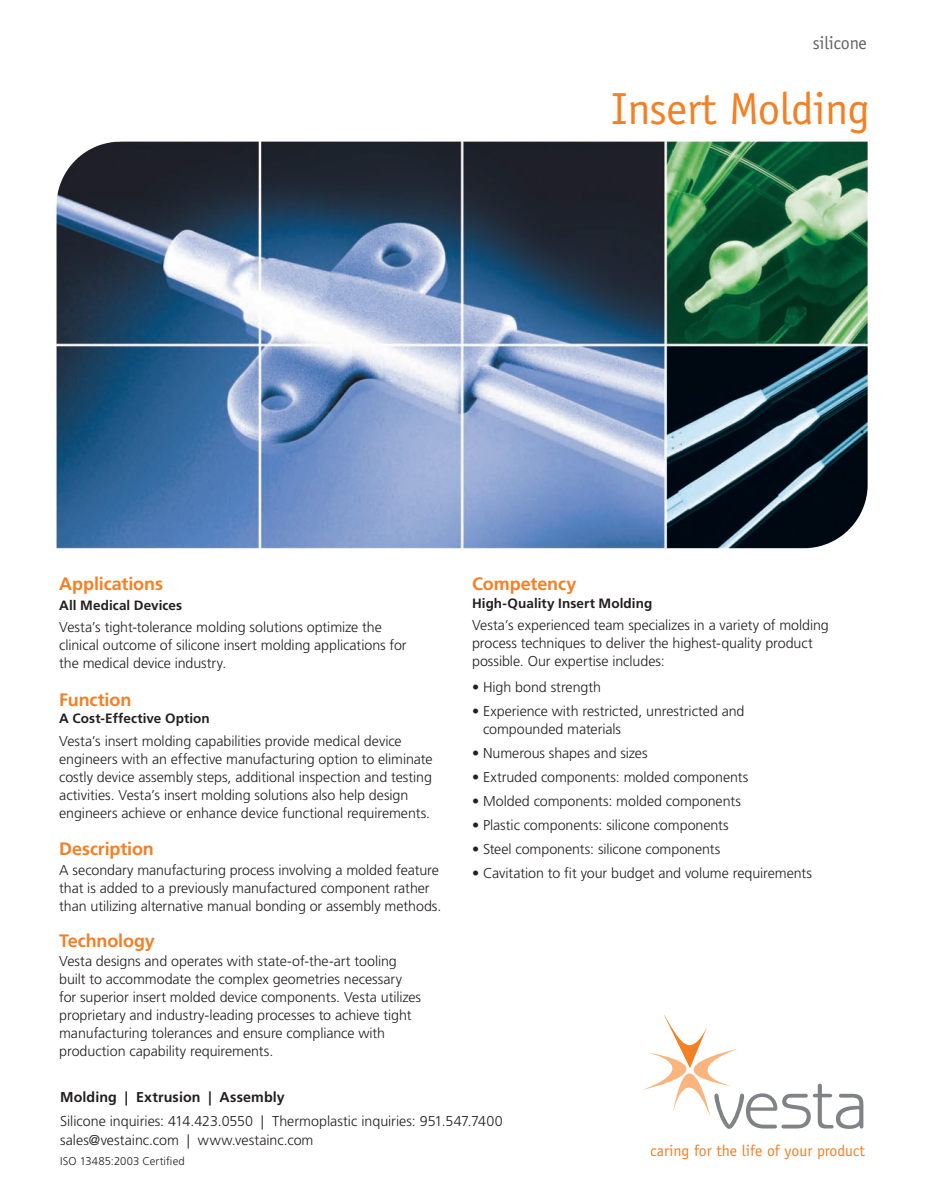
<style>
.page{position:relative;width:928px;height:1199px;background:#fff}
.page>*{position:absolute;margin:0;border:0;box-sizing:border-box;transform-origin:0 0}
.t1{font:45px "Officina Sans";letter-spacing:-.01em;color:#f48026}
.t2{font:700 18px "Frutiger LT Std";letter-spacing:-.005em;color:#f48026}
.t3{font:18px "Officina Sans";letter-spacing:-.01em;color:#636366}
.t4{font:15.75px "Officina Sans";color:#f48026}
.t5{font:300 14.25px/18px "Frutiger LT Std";letter-spacing:-.005em;color:#231f20}
.t6{font:700 14.25px "Frutiger LT Std";letter-spacing:.01em;color:#231f20}
.t7{font:700 13.5px "Frutiger LT Std";letter-spacing:.005em;color:#231f20}
.t8{font:300 11.25px "Frutiger LT Std";letter-spacing:.015em;color:#231f20}
</style>
<div class="page">
<svg style="left:643px;top:1015px;width:220px;height:114px"></svg>
<img style="left:56px;top:141px;width:812px;height:410px">
<p class="t3" style="left:812px;top:32px;width:56px">silicone</p>
<h1 class="t1" style="left:611px;top:82px;width:260px">Insert Molding</h1>
<p class="t2" style="left:59px;top:573px;width:105px">Applications</p>
<p class="t7" style="left:59px;top:597px;width:124px">All Medical Devices</p>
<p class="t5" style="left:59px;top:619px;width:349px">Vesta’s tight-tolerance molding solutions optimize the clinical outcome of silicone insert molding applications for the medical device industry.</p>
<p class="t2" style="left:59px;top:689px;width:74px">Function</p>
<p class="t7" style="left:59px;top:710px;width:152px">A Cost-Effective Option</p>
<p class="t5" style="left:59px;top:732px;width:374px">Vesta’s insert molding capabilities provide medical device engineers with an effective manufacturing option to eliminate costly device assembly steps, additional inspection and testing activities. Vesta’s insert molding solutions also help design engineers achieve or enhance device functional requirements.</p>
<p class="t2" style="left:59px;top:838px;width:96px">Description</p>
<p class="t5" style="left:59px;top:861px;width:383px">A secondary manufacturing process involving a molded feature that is added to a previously manufactured component rather than utilizing alternative manual bonding or assembly methods.</p>
<p class="t2" style="left:59px;top:930px;width:97px">Technology</p>
<p class="t5" style="left:59px;top:952px;width:363px">Vesta designs and operates with state-of-the-art tooling built to accommodate the complex geometries necessary for superior insert molded device components. Vesta utilizes proprietary and industry-leading processes to achieve tight manufacturing tolerances and ensure compliance with production capability requirements.</p>
<p class="t2" style="left:472px;top:573px;width:106px">Competency</p>
<p class="t7" style="left:472px;top:595px;width:182px">High-Quality Insert Molding</p>
<p class="t5" style="left:472px;top:616px;width:358px">Vesta’s experienced team specializes in a variety of molding process techniques to deliver the highest-quality product possible. Our expertise includes:</p>
<p class="t5" style="left:472px;top:678px;width:130px">• High bond strength</p>
<p class="t5" style="left:483px;top:702px;width:263px;text-indent:-11px">• Experience with restricted, unrestricted and compounded materials</p>
<p class="t5" style="left:472px;top:744px;width:177px">• Numerous shapes and sizes</p>
<p class="t5" style="left:472px;top:768px;width:278px">• Extruded components: molded components</p>
<p class="t5" style="left:472px;top:792px;width:270px">• Molded components: molded components</p>
<p class="t5" style="left:472px;top:816px;width:258px">• Plastic components: silicone components</p>
<p class="t5" style="left:472px;top:840px;width:250px">• Steel components: silicone components</p>
<p class="t5" style="left:472px;top:864px;width:341px">• Cavitation to fit your budget and volume requirements</p>
<p class="t6" style="left:60px;top:1088px;width:226px">Molding | Extrusion | Assembly</p>
<p class="t5" style="left:60px;top:1111px;width:444px;line-height:19.5px">Silicone inquiries: 414.423.0550 | Thermoplastic inquiries: 951.547.7400 sales@vestainc.com | www.vestainc.com</p>
<p class="t8" style="left:60px;top:1154px;width:126px">ISO 13485:2003 Certified</p>
<p class="t4" style="left:650px;top:1141px;width:216px">caring for the life of your product</p>
</div>
